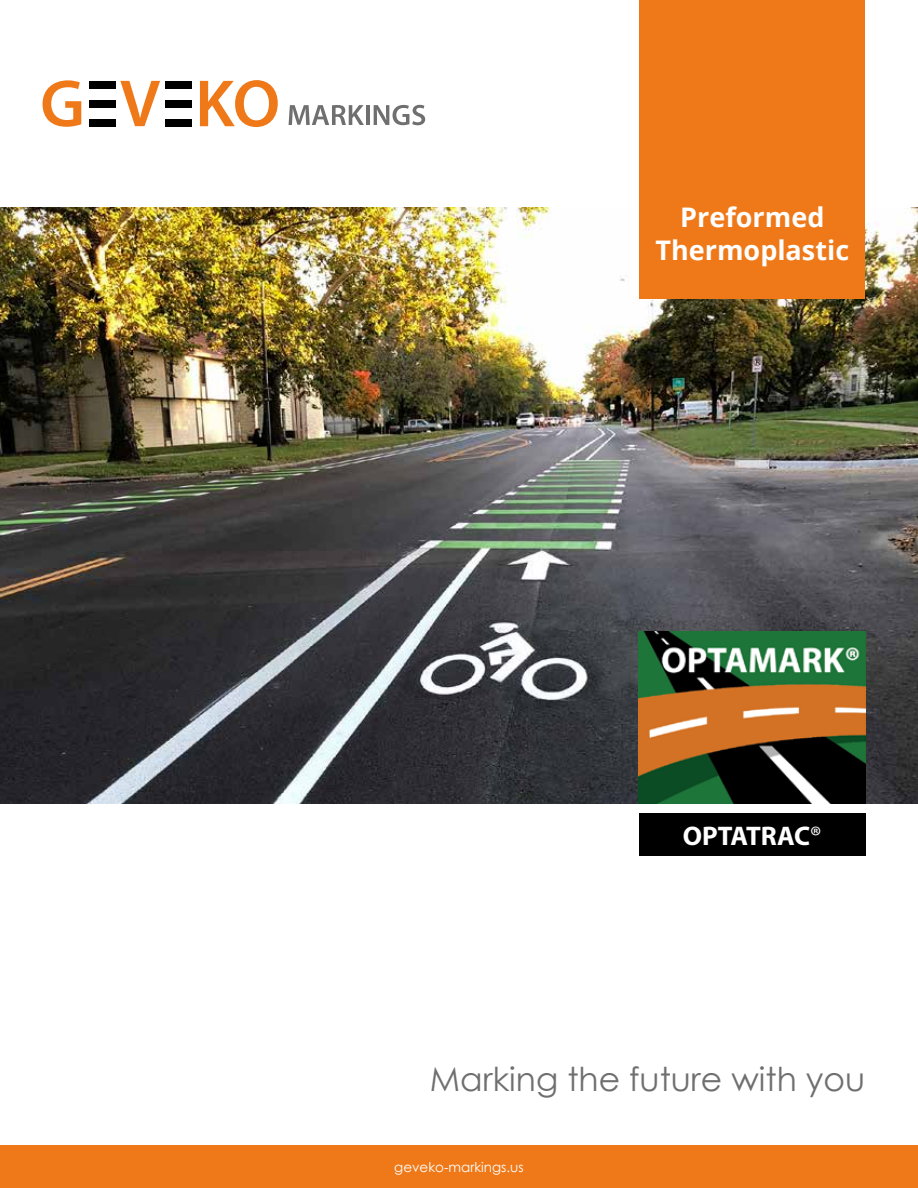
<style>
.page{position:relative;width:918px;height:1188px;background:#fff}
.page>*{position:absolute;margin:0;border:0;box-sizing:border-box;transform-origin:0 0}
.t1{font:33px "Century Gothic";color:#706f6f}
.t2{font:700 27px/32.4px "Open Sans";color:#fff;text-align:center}
.t3{font:700 27px "Myriad Pro";color:#fff}
.t4{font:13.5px "Century Gothic";color:#fff}
.s1{font-weight:400}
</style>
<div class="page">
<img style="left:0;top:207px;width:918px;height:597px">
<div style="left:639px;top:0;width:226px;height:298px;background:#ef7918"></div>
<svg style="left:43px;top:80px;width:38px;height:47px"></svg>
<svg style="left:200px;top:80px;width:78px;height:47px"></svg>
<svg style="left:89px;top:81px;width:102px;height:45px"></svg>
<svg style="left:289px;top:105px;width:75px;height:20px"></svg>
<hr style="left:366px;top:105px;width:4px;height:20px;background:#706f6f">
<svg style="left:374px;top:105px;width:51px;height:20px"></svg>
<img style="left:639px;top:632px;width:226px;height:172px">
<div style="left:0;top:1145px;width:918px;height:43px;background:#ef7918"></div>
<div style="left:639px;top:813px;width:226px;height:43px;background:#000"></div>
<p class="t2" style="left:656px;top:201px;width:195px">Preformed<br>Thermoplastic</p>
<p class="t3" style="left:683px;top:818px;width:140px">OPTATRAC<span class="s1">®</span></p>
<p class="t1" style="left:430px;top:1056px;width:437px">Marking the future with you</p>
<p class="t4" style="left:394px;top:1158px;width:131px">geveko-markings.us</p>
</div>
